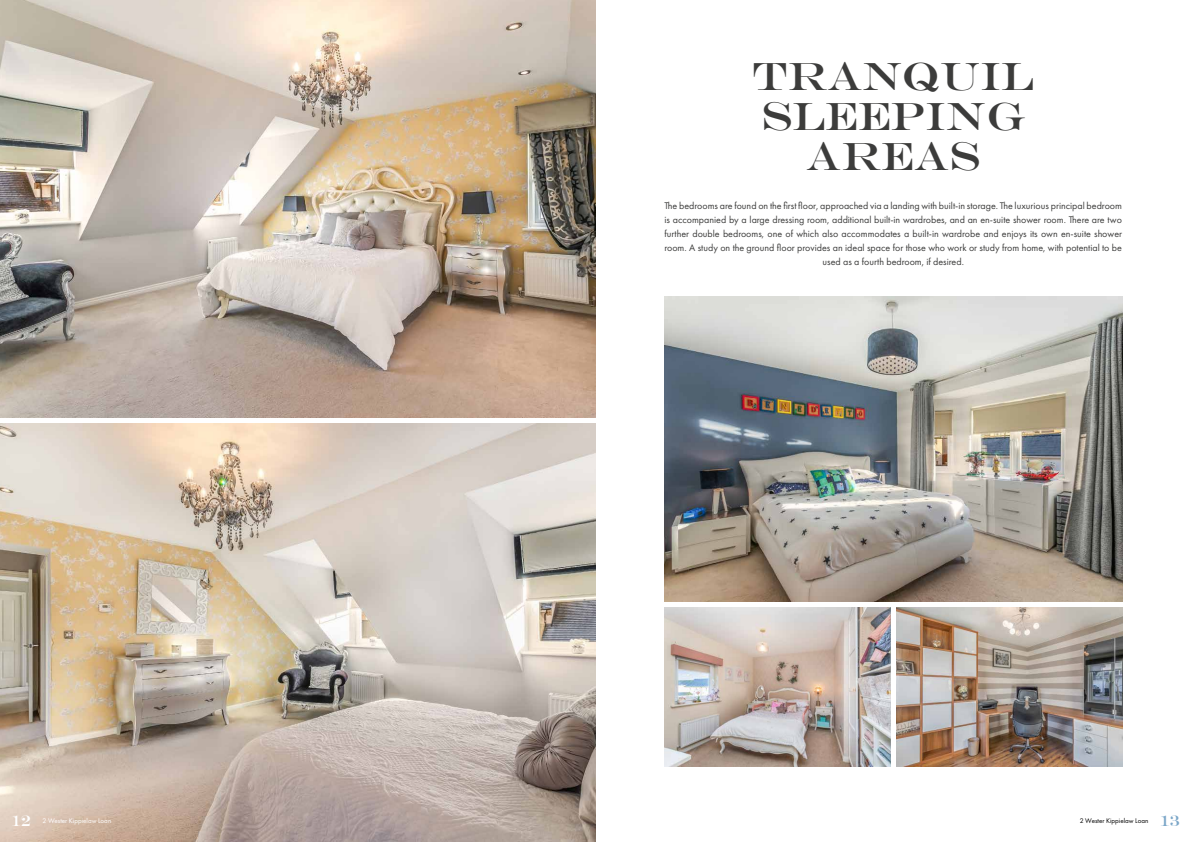
<style>
.page{position:relative;width:1191px;height:842px;background:#fff}
.page>*{position:absolute;margin:0;border:0;box-sizing:border-box;transform-origin:0 0}
.t1{font:40px "Engravers";color:#3c3c3b}
.t2{font:10px/14px "Futura PT";color:#3c3c3b;text-align:center}
.t3{font:7px "Futura PT";color:#fff}
.t4{font:7px "Futura PT";color:#000}
.s1{font-family:"Engravers";font-size:15px}
.s2{font-family:"Engravers";font-size:15px;color:#7da8c9}
</style>
<div class="page">
<img style="left:0;top:0;width:595px;height:418px">
<img style="left:0;top:424px;width:595px;height:418px">
<img style="left:664px;top:297px;width:458px;height:305px">
<img style="left:664px;top:607px;width:226px;height:159px">
<img style="left:896px;top:607px;width:226px;height:159px">
<p class="t1" style="left:752px;top:53px;width:283px">TRANQUIL</p>
<p class="t1" style="left:761px;top:93px;width:266px">SLEEPING</p>
<p class="t1" style="left:806px;top:133px;width:176px">AREAS</p>
<p class="t2" style="left:664px;top:199px;width:459px">The bedrooms are found on the first floor, approached via a landing with built-in storage. The luxurious principal bedroom is accompanied by a large dressing room, additional built-in wardrobes, and an en-suite shower room. There are two further double bedrooms, one of which also accommodates a built-in wardrobe and enjoys its own en-suite shower room. A study on the ground floor provides an ideal space for those who work or study from home, with potential to be used as a fourth bedroom, if desired.</p>
<p class="t3" style="left:12px;top:816px;width:101px"><span class="s1">12</span> 2 Wester Kippielaw Loan</p>
<p class="t4" style="left:1079px;top:816px;width:101px">2 Wester Kippielaw Loan <span class="s2">13</span></p>
</div>
